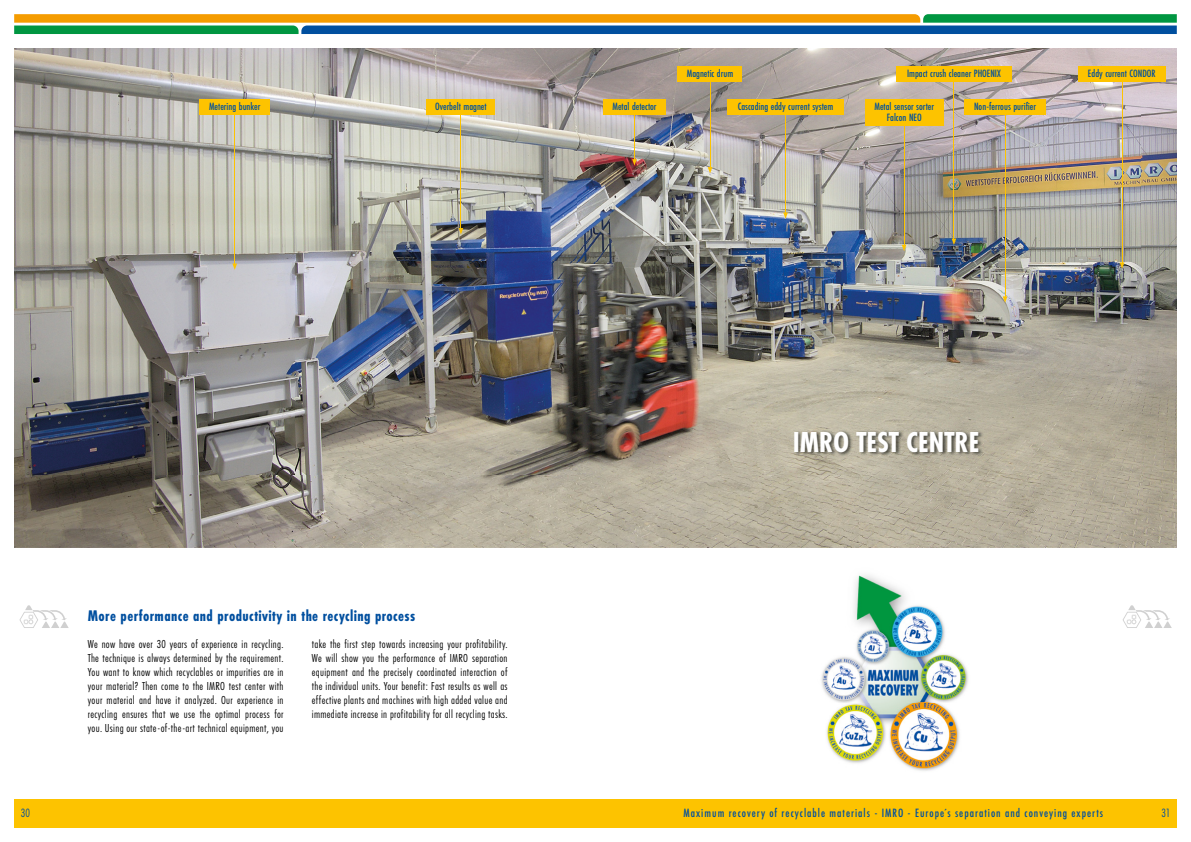
<style>
.page{position:relative;width:1191px;height:842px;background:#fff}
.page>*{position:absolute;margin:0;border:0;box-sizing:border-box;transform-origin:0 0}
.t1{font:700 30px "Futura PT Cond";color:#fff}
.t2{font:700 16px "Futura PT Cond";letter-spacing:.025em;color:#004f9f}
.t3{font:500 12.5px "Futura PT Cond";letter-spacing:.08em;color:#004f9f}
.t4{font:12.5px "Futura PT Cond";color:#004f9f}
.t5{font:12px/14px "Futura PT Cond";letter-spacing:.025em;color:#000;text-align:justify}
.t6{font:500 11px/11px "Futura PT Cond";color:#004f9f;text-align:center}
</style>
<div class="page">
<svg style="left:14px;top:14px;width:1162px;height:20px;background:#789166"></svg>
<div style="left:14px;top:799px;width:1162px;height:29px;background:#fdc300"></div>
<img style="left:14px;top:48px;width:1162px;height:499px">
<svg style="left:19px;top:605px;width:50px;height:23px"></svg>
<img style="left:821px;top:575px;width:148px;height:196px">
<svg style="left:1122px;top:605px;width:49px;height:23px"></svg>
<img style="left:793px;top:430px;width:190px;height:27px">
<div style="left:199px;top:99px;width:71px;height:16px;background:#fdc300"></div>
<hr style="left:234px;top:114px;width:1px;height:151px;background:#fdc300">
<svg style="left:232px;top:263px;width:5px;height:7px"></svg>
<div style="left:427px;top:99px;width:68px;height:16px;background:#fdc300"></div>
<hr style="left:460px;top:114px;width:1px;height:116px;background:#fdc300">
<svg style="left:458px;top:228px;width:5px;height:6px"></svg>
<div style="left:603px;top:99px;width:62px;height:16px;background:#fdc300"></div>
<hr style="left:634px;top:114px;width:1px;height:47px;background:#fdc300">
<svg style="left:632px;top:159px;width:5px;height:7px"></svg>
<div style="left:1078px;top:66px;width:87px;height:16px;background:#fdc300"></div>
<hr style="left:1121px;top:81px;width:1px;height:183px;background:#fdc300">
<svg style="left:1119px;top:262px;width:5px;height:7px"></svg>
<div style="left:864px;top:99px;width:79px;height:27px;background:#fdc300"></div>
<hr style="left:903px;top:124px;width:1px;height:122px;background:#fdc300">
<svg style="left:901px;top:245px;width:5px;height:6px"></svg>
<div style="left:727px;top:99px;width:117px;height:16px;background:#fdc300"></div>
<hr style="left:785px;top:114px;width:1px;height:100px;background:#fdc300">
<svg style="left:783px;top:212px;width:5px;height:7px"></svg>
<div style="left:677px;top:66px;width:65px;height:16px;background:#fdc300"></div>
<hr style="left:710px;top:81px;width:1px;height:88px;background:#fdc300">
<svg style="left:707px;top:167px;width:5px;height:6px"></svg>
<div style="left:896px;top:66px;width:115px;height:16px;background:#fdc300"></div>
<hr style="left:953px;top:80px;width:1px;height:160px;background:#fdc300">
<svg style="left:951px;top:239px;width:5px;height:6px"></svg>
<div style="left:964px;top:99px;width:82px;height:16px;background:#fdc300"></div>
<hr style="left:1004px;top:114px;width:1px;height:184px;background:#fdc300">
<svg style="left:1002px;top:296px;width:5px;height:7px"></svg>
<p class="t6" style="left:209px;top:101px;width:53px">Metering bunker</p>
<p class="t6" style="left:435px;top:101px;width:53px">Overbelt magnet</p>
<p class="t6" style="left:612px;top:101px;width:46px">Metal detector</p>
<p class="t6" style="left:687px;top:68px;width:48px">Magnetic drum</p>
<p class="t6" style="left:907px;top:68px;width:95px">Impact crush cleaner PHOENIX</p>
<p class="t6" style="left:974px;top:101px;width:63px">Non-ferrous purifier</p>
<p class="t6" style="left:737px;top:101px;width:97px">Cascading eddy current system</p>
<p class="t6" style="left:874px;top:101px;width:61px">Metal sensor sorter<br>Falcon NEO</p>
<p class="t6" style="left:1088px;top:68px;width:69px">Eddy current CONDOR</p>
<h2 class="t2" style="left:88px;top:607px;width:329px">More performance and productivity in the recycling process</h2>
<p class="t5" style="left:88px;top:637px;width:197px">We now have over 30 years of experience in recycling.<br>The technique is always determined by the requirement.<br>You want to know which recyclables or impurities are in your material? Then come to the IMRO test center with your material and have it analyzed. Our experience in recycling ensures that we use the optimal process for you. Using our state-of-the-art technical equipment, you</p>
<p class="t5" style="left:312px;top:637px;width:197px">take the first step towards increasing your profitability.<br>We will show you the performance of IMRO separation equipment and the precisely coordinated interaction of the individual units. Your benefit: Fast results as well as effective plants and machines with high added value and immediate increase in profitability for all recycling tasks.</p>
<h1 class="t1" style="left:793px;top:424px;width:188px">IMRO TEST CENTRE</h1>
<p class="t4" style="left:21px;top:806px;width:11px">30</p>
<p class="t3" style="left:683px;top:806px;width:421px">Maximum recovery of recyclable materials - IMRO - Europe´s separation and conveying experts</p>
<p class="t4" style="left:1161px;top:806px;width:10px">31</p>
</div>
